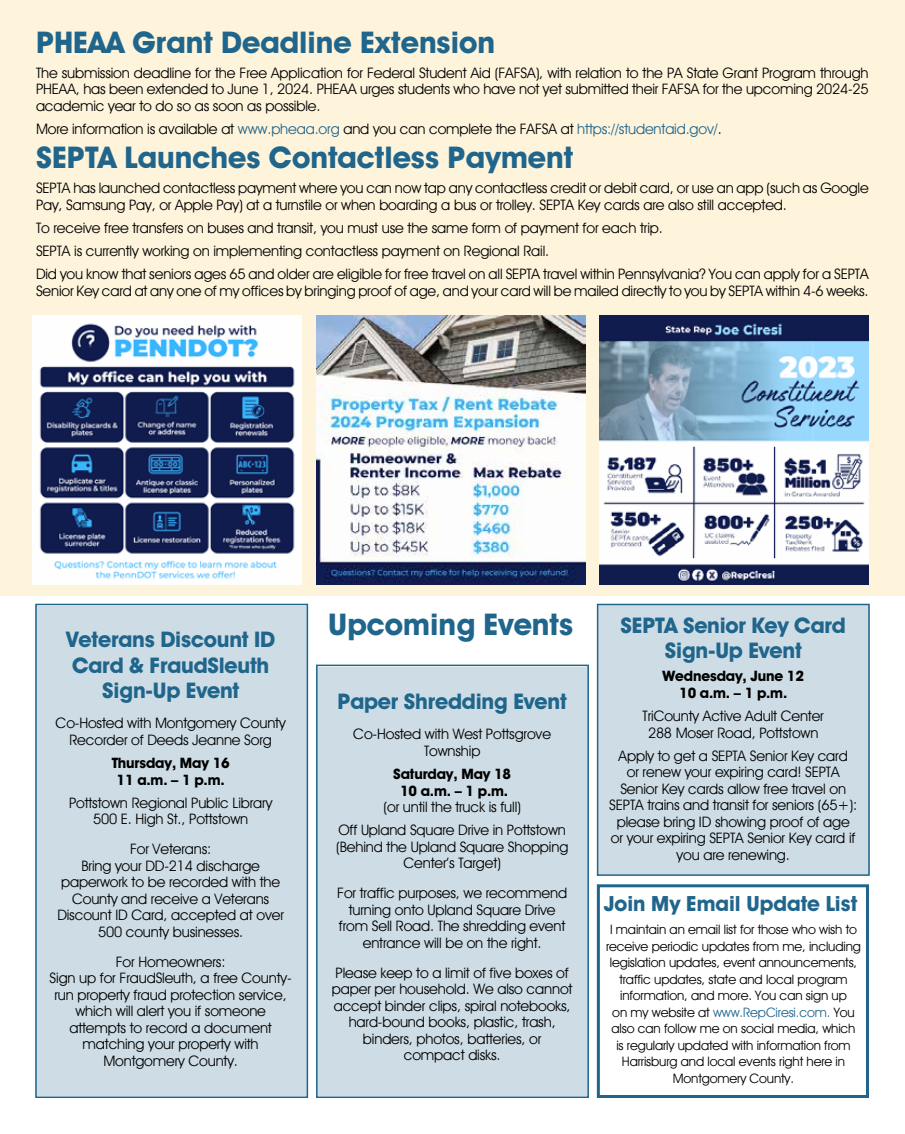
<style>
.page{position:relative;width:905px;height:1134px;background:#fff}
.page>*{position:absolute;margin:0;border:0;box-sizing:border-box;transform-origin:0 0}
.t1{font:30px "Avant Guard Bold SWFTE";color:#20658c}
.t2{font:21.6px/25.5px "Avant Guard Bold SWFTE";letter-spacing:-.01em;color:#20658c;text-align:center}
.t3{font:21px "Avant Guard Bold SWFTE";color:#20658c}
.t4{font:14.4px/16.5px "Avant Guard Regular SWFTE";letter-spacing:-.01em;color:#000;text-align:center}
.t5{font:14.4px/16.5px "Avant Guard Bold SWFTE";letter-spacing:-.01em;color:#000;text-align:center}
.t6{font:12.9px/16.5px "Avant Guard Regular SWFTE";letter-spacing:-.01em;color:#000;text-align:center}
.s1{color:#20658c}
</style>
<div class="page">
<div style="left:0;top:0;width:904px;height:596px;background:#fef4dc"></div>
<img style="left:33px;top:316px;width:269px;height:269px">
<img style="left:316px;top:316px;width:269px;height:269px">
<img style="left:600px;top:316px;width:268px;height:269px">
<div style="left:35px;top:606px;width:273px;height:489px;background:#cedde5"></div>
<div style="left:35px;top:604px;width:273px;height:494px;border:2px solid #20658c"></div>
<div style="left:316px;top:667px;width:272px;height:429px;background:#cedde5"></div>
<div style="left:316px;top:665px;width:273px;height:433px;border:2px solid #20658c"></div>
<div style="left:597px;top:605px;width:272px;height:269px;background:#cedde5"></div>
<div style="left:597px;top:604px;width:272px;height:272px;border:2px solid #20658c"></div>
<div style="left:597px;top:884px;width:271px;height:214px;border:3px solid #20658c"></div>
<h1 class="t1" style="left:36px;top:24px;width:460px">PHEAA Grant Deadline Extension</h1>
<p class="t4" style="left:36px;top:64px;width:834px;text-align:justify">The submission deadline for the Free Application for Federal Student Aid (FAFSA), with relation to the PA State Grant Program through PHEAA, has been extended to June 1, 2024. PHEAA urges students who have not yet submitted their FAFSA for the upcoming 2024-25 academic year to do so as soon as possible.</p>
<p class="t4" style="left:36px;top:120px;width:687px">More information is available at <span class="s1">www.pheaa.org</span> and you can complete the FAFSA at <span class="s1">https://studentaid.gov/</span>.</p>
<h1 class="t1" style="left:36px;top:139px;width:538px">SEPTA Launches Contactless Payment</h1>
<p class="t4" style="left:36px;top:180px;width:834px;text-align:left">SEPTA has launched contactless payment where you can now tap any contactless credit or debit card, or use an app (such as Google<br>Pay, Samsung Pay, or Apple Pay) at a turnstile or when boarding a bus or trolley. SEPTA Key cards are also still accepted.</p>
<p class="t4" style="left:36px;top:216px;width:834px;line-height:23.2px;text-align:left">To receive free transfers on buses and transit, you must use the same form of payment for each trip.<br>SEPTA is currently working on implementing contactless payment on Regional Rail.<br>Did you know that seniors ages 65 and older are eligible for free travel on all SEPTA travel within Pennsylvania? You can apply for a SEPTA</p>
<p class="t4" style="left:36px;top:282px;width:834px">Senior Key card at any one of my offices by bringing proof of age, and your card will be mailed directly to you by SEPTA within 4-6 weeks.</p>
<h2 class="t2" style="left:66px;top:627px;width:210px">Veterans Discount ID<br>Card &amp; FraudSleuth<br>Sign-Up Event</h2>
<p class="t4" style="left:56px;top:715px;width:231px">Co-Hosted with Montgomery County<br>Recorder of Deeds Jeanne Sorg</p>
<p class="t5" style="left:112px;top:754px;width:120px">Thursday, May 16<br>11 a.m. – 1 p.m.</p>
<p class="t4" style="left:69px;top:794px;width:205px">Pottstown Regional Public Library<br>500 E. High St., Pottstown</p>
<p class="t4" style="left:57px;top:841px;width:228px">For Veterans:<br>Bring your DD-214 discharge paperwork to be recorded with the<br>County and receive a Veterans<br>Discount ID Card, accepted at over<br>500 county businesses.</p>
<p class="t4" style="left:50px;top:953px;width:243px">For Homeowners:<br>Sign up for FraudSleuth, a free County&shy;run property fraud protection service, which will alert you if someone attempts to record a document matching your property with<br>Montgomery County.</p>
<h1 class="t1" style="left:328px;top:606px;width:246px">Upcoming Events</h1>
<h2 class="t2" style="left:337px;top:689px;width:231px">Paper Shredding Event</h2>
<p class="t4" style="left:353px;top:726px;width:199px">Co-Hosted with West Pottsgrove<br>Township</p>
<p class="t5" style="left:393px;top:765px;width:119px">Saturday, May 18<br>10 a.m. – 1 p.m.</p>
<p class="t4" style="left:338px;top:795px;width:229px;line-height:23.2px">(or until the truck is full)<br>Off Upland Square Drive in Pottstown</p>
<p class="t4" style="left:336px;top:838px;width:234px">(Behind the Upland Square Shopping<br>Center’s Target)</p>
<p class="t4" style="left:337px;top:885px;width:231px">For traffic purposes, we recommend turning onto Upland Square Drive from Sell Road. The shredding event entrance will be on the right.</p>
<p class="t4" style="left:332px;top:964px;width:242px">Please keep to a limit of five boxes of paper per household. We also cannot accept binder clips, spiral notebooks, hard-bound books, plastic, trash, binders, photos, batteries, or compact disks.</p>
<h2 class="t2" style="left:620px;top:612px;width:227px">SEPTA Senior Key Card<br>Sign-Up Event</h2>
<p class="t5" style="left:662px;top:668px;width:143px">Wednesday, June 12<br>10 a.m. – 1 p.m.</p>
<p class="t4" style="left:642px;top:708px;width:183px">TriCounty Active Adult Center<br>288 Moser Road, Pottstown</p>
<p class="t4" style="left:609px;top:747px;width:249px">Apply to get a SEPTA Senior Key card<br>or renew your expiring card! SEPTA Senior Key cards allow free travel on SEPTA trains and transit for seniors (65+): please bring ID showing proof of age or your expiring SEPTA Senior Key card if you are renewing.</p>
<h3 class="t3" style="left:603px;top:891px;width:255px">Join My Email Update List</h3>
<p class="t6" style="left:606px;top:922px;width:256px">I maintain an email list for those who wish to receive periodic updates from me, including legislation updates, event announcements, traffic updates, state and local program information, and more. You can sign up<br>on my website at <span class="s1">www.RepCiresi.com.</span> You also can follow me on social media, which<br>is regularly updated with information from Harrisburg and local events right here in Montgomery County.</p>
</div>
